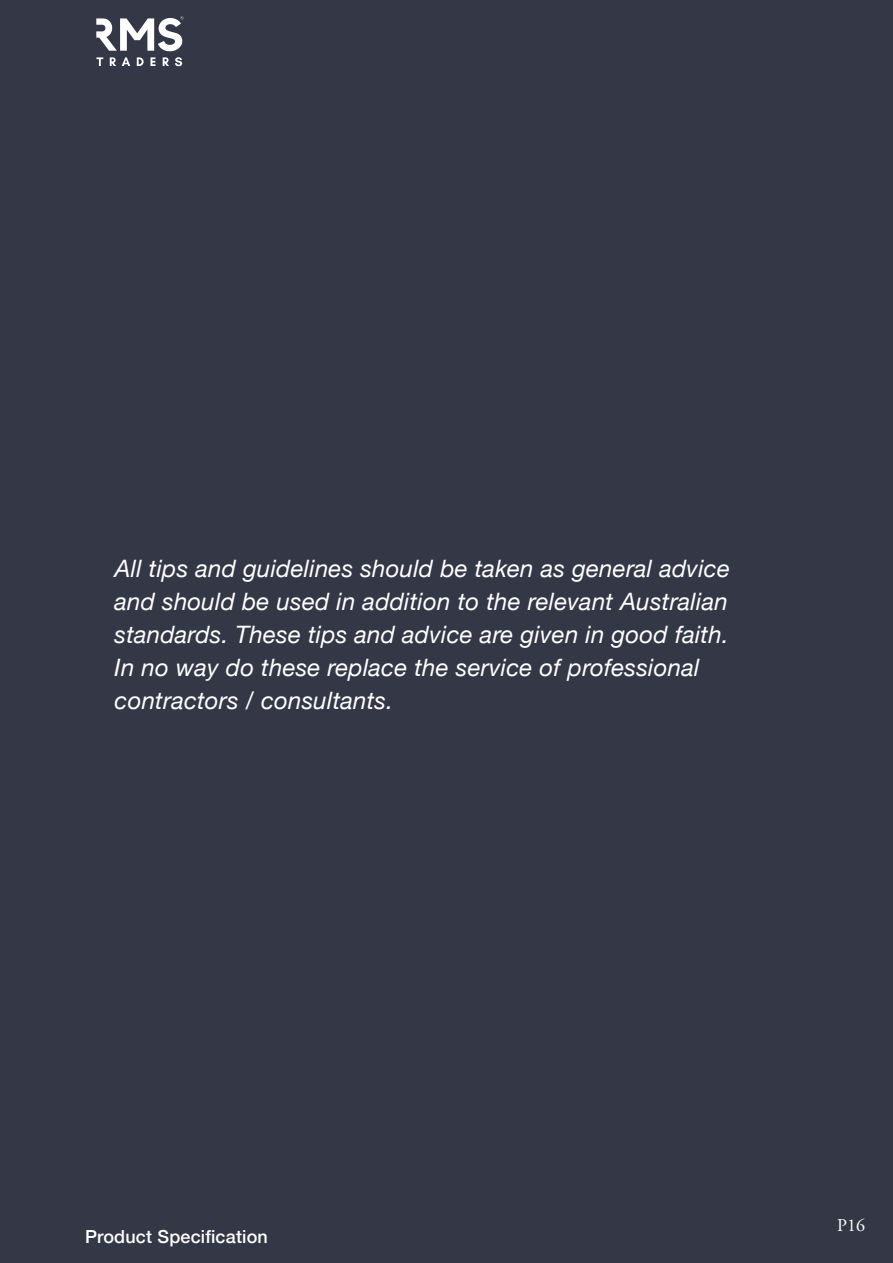
<style>
.page{position:relative;width:893px;height:1263px;background:#333746}
.page>*{position:absolute;margin:0;border:0;box-sizing:border-box;transform-origin:0 0}
.t1{font:italic 24px/33px "Helvetica Neue";letter-spacing:.01em;color:#fff}
.t2{font:500 18px "Helvetica Neue";letter-spacing:.01em;color:#fff}
.t3{font:18px "Adobe Garamond Pro";color:#fff}
</style>
<div class="page">
<svg style="left:96px;top:57px;width:7px;height:9px"></svg>
<svg style="left:110px;top:57px;width:6px;height:9px"></svg>
<svg style="left:122px;top:57px;width:8px;height:9px"></svg>
<svg style="left:137px;top:57px;width:7px;height:9px"></svg>
<svg style="left:150px;top:57px;width:5px;height:9px"></svg>
<svg style="left:163px;top:57px;width:6px;height:9px"></svg>
<svg style="left:175px;top:57px;width:7px;height:9px"></svg>
<svg style="left:96px;top:16px;width:88px;height:35px"></svg>
<p class="t1" style="left:115px;top:554px;width:617px">All tips and guidelines should be taken as general advice and should be used in addition to the relevant Australian standards. These tips and advice are given in good faith.<br>In no way do these replace the service of professional contractors / consultants.</p>
<p class="t2" style="left:85px;top:1222px;width:184px">Product Specification</p>
<p class="t3" style="left:837px;top:1214px;width:29px">P16</p>
</div>
